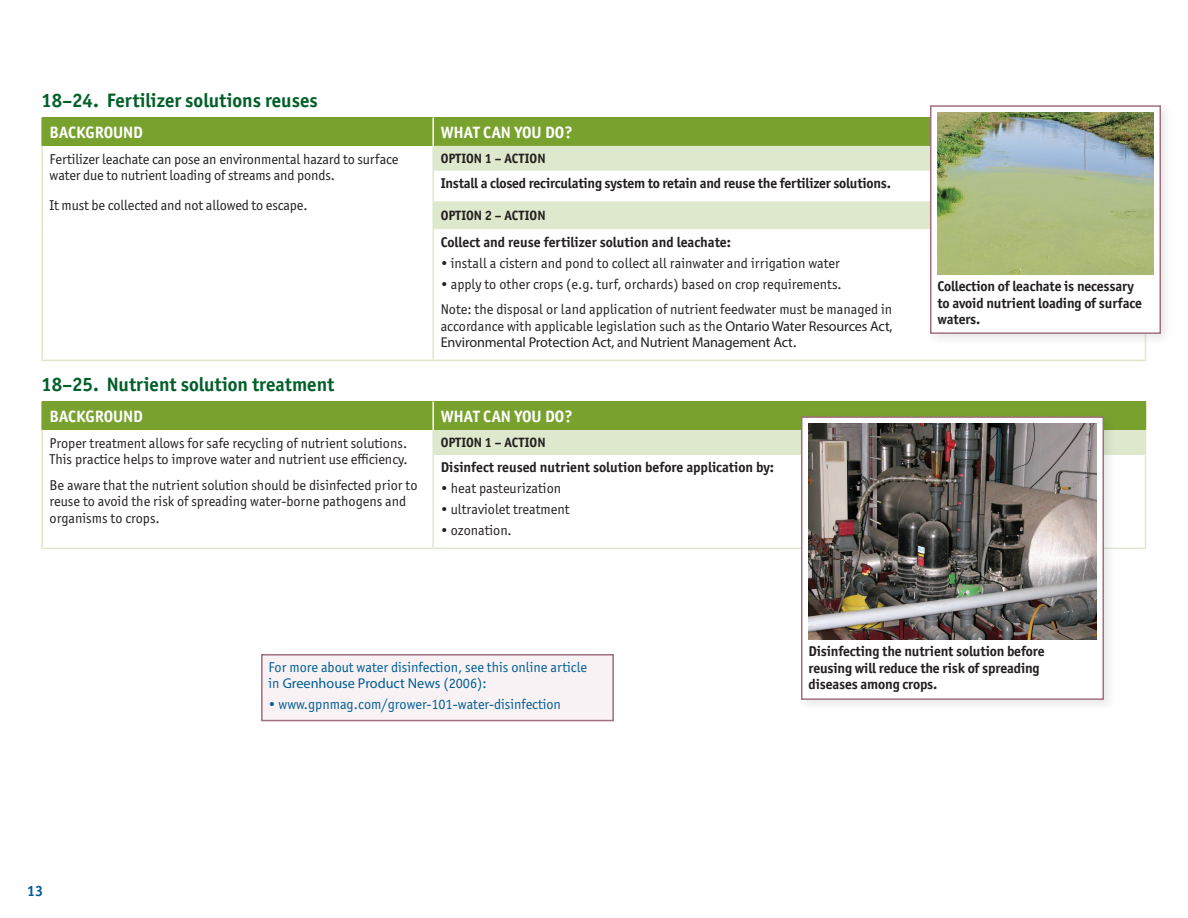
<style>
.page{position:relative;width:1188px;height:918px;background:#fff}
.page>*{position:absolute;margin:0;border:0;box-sizing:border-box;transform-origin:0 0}
.t1{font:700 19.5px "Officina Sans ITC Pro";color:#005f29}
.t2{font:700 16.5px "Officina Sans ITC Pro";color:#fff}
.t3{font:700 15px "Officina Sans ITC Pro";color:#005d95}
.t4{font:14.25px/16.5px "Officina Sans ITC Pro";color:#231f20}
.t5{font:700 14.25px/16.5px "Officina Sans ITC Pro";letter-spacing:-.01em;color:#231f20}
.t6{font:14.25px "Officina Sans ITC Pro";color:#005d95}
.t7{font:14.25px "Myriad Pro";letter-spacing:-.01em;color:#231f20}
.t8{font:14.25px "Myriad Pro";color:#005d95}
.t9{font:700 13.5px "Officina Sans ITC Pro";color:#231f20}
.s1{font-family:"Myriad Pro"}
.s2{font-family:"Officina Sans ITC Pro"}
</style>
<div class="page">
<div style="left:42px;top:118px;width:391px;height:28px;background:#78a22d"></div>
<div style="left:433px;top:118px;width:712px;height:28px;background:#78a22d"></div>
<svg style="left:434px;top:146px;width:492px;height:83px;fill:#dee8cc"></svg>
<hr style="left:432px;top:118px;width:2px;height:28px;background:#fff">
<hr style="left:41px;top:118px;width:2px;height:28px;background:#78a22d">
<hr style="left:41px;top:146px;width:2px;height:25px;background:#dee8cc">
<hr style="left:432px;top:146px;width:2px;height:25px;background:#dee8cc">
<hr style="left:41px;top:171px;width:2px;height:30px;background:#dee8cc">
<hr style="left:432px;top:171px;width:2px;height:30px;background:#dee8cc">
<hr style="left:41px;top:201px;width:2px;height:28px;background:#dee8cc">
<hr style="left:432px;top:201px;width:2px;height:28px;background:#dee8cc">
<hr style="left:41px;top:229px;width:2px;height:131px;background:#dee8cc">
<hr style="left:432px;top:229px;width:2px;height:131px;background:#dee8cc">
<hr style="left:41px;top:360px;width:392px;height:1px;background:#dee8cc">
<hr style="left:1145px;top:229px;width:1px;height:131px;background:#dee8cc">
<hr style="left:433px;top:360px;width:713px;height:1px;background:#dee8cc">
<div style="left:42px;top:402px;width:391px;height:28px;background:#78a22d"></div>
<div style="left:433px;top:402px;width:712px;height:28px;background:#78a22d"></div>
<div style="left:433px;top:430px;width:712px;height:25px;background:#dee8cc"></div>
<hr style="left:432px;top:402px;width:2px;height:28px;background:#fff">
<svg style="left:1145px;top:402px;width:1px;height:53px"></svg>
<hr style="left:41px;top:402px;width:2px;height:28px;background:#78a22d">
<hr style="left:41px;top:430px;width:2px;height:25px;background:#dee8cc">
<hr style="left:432px;top:430px;width:2px;height:25px;background:#dee8cc">
<hr style="left:41px;top:455px;width:2px;height:93px;background:#dee8cc">
<hr style="left:432px;top:455px;width:2px;height:93px;background:#dee8cc">
<hr style="left:41px;top:548px;width:392px;height:1px;background:#dee8cc">
<hr style="left:1145px;top:455px;width:1px;height:93px;background:#dee8cc">
<hr style="left:433px;top:548px;width:713px;height:1px;background:#dee8cc">
<div style="left:262px;top:655px;width:351px;height:66px;background:#f8f2f4"></div>
<div style="left:261px;top:654px;width:353px;height:67px;border:2px solid #a36f80"></div>
<div style="left:926px;top:102px;width:248px;height:245px;background:#231f20;opacity:.1"></div>
<div style="left:930px;top:105px;width:231px;height:229px;background:#fff;border:2px solid #a36f80"></div>
<img style="left:938px;top:113px;width:216px;height:162px">
<div style="left:797px;top:413px;width:319px;height:299px;background:#231f20;opacity:.1"></div>
<div style="left:801px;top:416px;width:303px;height:284px;background:#fff;border:2px solid #a36f80"></div>
<img style="left:808px;top:424px;width:288px;height:216px">
<h1 class="t1" style="left:41px;top:88px;width:278px">18–24. Fertilizer solutions reuses</h1>
<p class="t2" style="left:50px;top:122px;width:95px">BACKGROUND</p>
<p class="t2" style="left:441px;top:122px;width:133px">WHAT CAN YOU DO?</p>
<p class="t4" style="left:50px;top:151px;width:350px">Fertilizer leachate can pose an environmental hazard to surface water due to nutrient loading of streams and ponds.</p>
<p class="t4" style="left:50px;top:197px;width:259px">It must be collected and not allowed to escape.</p>
<p class="t9" style="left:441px;top:150px;width:106px">OPTION 1 – ACTION</p>
<p class="t5" style="left:441px;top:175px;width:452px">Install a closed recirculating system to retain and reuse the fertilizer solutions.</p>
<p class="t9" style="left:441px;top:207px;width:106px">OPTION 2 – ACTION</p>
<p class="t5" style="left:441px;top:234px;width:292px">Collect and reuse fertilizer solution and leachate:</p>
<p class="t4" style="left:441px;top:255px;width:401px">• install a cistern and pond to collect all rainwater and irrigation water</p>
<p class="t4" style="left:441px;top:271px;width:453px;line-height:25.5px">• apply to other crops (e.g. turf, orchards) based on crop requirements.<br>Note: the disposal or land application of nutrient feedwater must be managed in</p>
<p class="t4" style="left:441px;top:318px;width:453px">accordance with applicable legislation such as the <span class="s1">Ontario Water Resources Act,</span></p>
<p class="t7" style="left:441px;top:334px;width:358px">Environmental Protection Act, <span class="s2">and</span> Nutrient Management Act<span class="s2">.</span></p>
<h1 class="t1" style="left:41px;top:372px;width:294px">18–25. Nutrient solution treatment</h1>
<p class="t2" style="left:50px;top:406px;width:95px">BACKGROUND</p>
<p class="t2" style="left:441px;top:406px;width:133px">WHAT CAN YOU DO?</p>
<p class="t4" style="left:50px;top:435px;width:359px">Proper treatment allows for safe recycling of nutrient solutions.<br>This practice helps to improve water and nutrient use efficiency.</p>
<p class="t4" style="left:50px;top:477px;width:369px">Be aware that the nutrient solution should be disinfected prior to reuse to avoid the risk of spreading water-borne pathogens and organisms to crops.</p>
<p class="t9" style="left:441px;top:434px;width:106px">OPTION 1 – ACTION</p>
<p class="t5" style="left:441px;top:459px;width:335px">Disinfect reused nutrient solution before application by:</p>
<p class="t4" style="left:441px;top:480px;width:122px">• heat pasteurization</p>
<p class="t4" style="left:441px;top:501px;width:130px">• ultraviolet treatment</p>
<p class="t4" style="left:441px;top:522px;width:73px">• ozonation.</p>
<p class="t5" style="left:938px;top:278px;width:206px">Collection of leachate is necessary to avoid nutrient loading of surface waters.</p>
<p class="t3" style="left:27px;top:882px;width:18px">13</p>
<p class="t6" style="left:269px;top:659px;width:320px">For more about water disinfection, see this online article</p>
<p class="t8" style="left:269px;top:675px;width:220px"><span class="s2">in</span> Greenhouse Product News <span class="s2">(2006):</span></p>
<p class="t6" style="left:269px;top:696px;width:294px">• www.gpnmag.com/grower-101-water-disinfection</p>
<p class="t5" style="left:808px;top:643px;width:238px">Disinfecting the nutrient solution before reusing will reduce the risk of spreading diseases among crops.</p>
</div>
